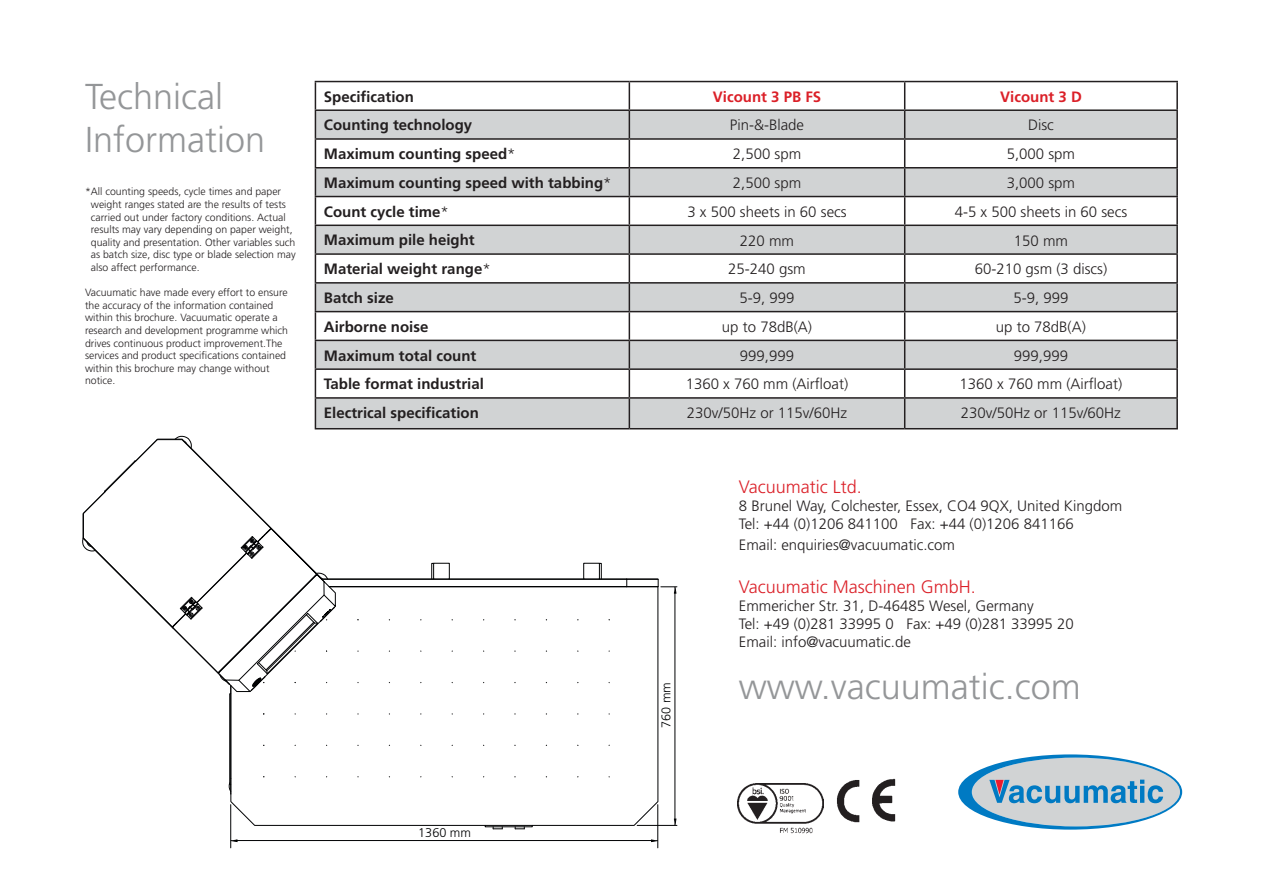
<style>
.page{position:relative;width:1263px;height:893px;background:#fff}
.page>*{position:absolute;margin:0;border:0;box-sizing:border-box;transform-origin:0 0}
.t1{font:300 36px/43.2px "Frutiger";color:#949698}
.t2{font:300 18px "Frutiger";color:#db2028}
.t3{font:300 15px/18px "Frutiger";color:#231f20}
.t4{font:700 15px "Frutiger";color:#231f20}
.t5{font:700 15px "Frutiger";color:#db2028}
.t6{font:300 12.6px "Frutiger";color:#010203}
.t7{font:300 10.5px/12.6px "Frutiger";color:#231f20}
.s1{font-weight:300}
</style>
<div class="page">
<svg style="left:316px;top:111px;width:860px;height:317px;fill:#d1d3d4"></svg>
<hr style="left:315px;top:81px;width:314px;height:1px;background:#231f20">
<hr style="left:629px;top:81px;width:276px;height:1px;background:#231f20">
<hr style="left:905px;top:81px;width:273px;height:1px;background:#231f20">
<hr style="left:1176px;top:82px;width:2px;height:27px;background:#231f20">
<hr style="left:315px;top:109px;width:314px;height:2px;background:#231f20">
<hr style="left:629px;top:109px;width:276px;height:2px;background:#231f20">
<hr style="left:905px;top:109px;width:273px;height:2px;background:#231f20">
<hr style="left:1176px;top:111px;width:2px;height:27px;background:#231f20">
<hr style="left:315px;top:138px;width:314px;height:2px;background:#231f20">
<hr style="left:629px;top:138px;width:276px;height:2px;background:#231f20">
<hr style="left:905px;top:138px;width:273px;height:2px;background:#231f20">
<hr style="left:1176px;top:140px;width:2px;height:27px;background:#231f20">
<hr style="left:315px;top:167px;width:314px;height:2px;background:#231f20">
<hr style="left:629px;top:167px;width:276px;height:2px;background:#231f20">
<hr style="left:905px;top:167px;width:273px;height:2px;background:#231f20">
<hr style="left:1176px;top:169px;width:2px;height:27px;background:#231f20">
<hr style="left:315px;top:196px;width:314px;height:1px;background:#231f20">
<hr style="left:629px;top:196px;width:276px;height:1px;background:#231f20">
<hr style="left:905px;top:196px;width:273px;height:1px;background:#231f20">
<hr style="left:1176px;top:197px;width:2px;height:28px;background:#231f20">
<hr style="left:315px;top:225px;width:314px;height:1px;background:#231f20">
<hr style="left:629px;top:225px;width:276px;height:1px;background:#231f20">
<hr style="left:905px;top:225px;width:273px;height:1px;background:#231f20">
<hr style="left:1176px;top:226px;width:2px;height:27px;background:#231f20">
<hr style="left:315px;top:253px;width:314px;height:2px;background:#231f20">
<hr style="left:629px;top:253px;width:276px;height:2px;background:#231f20">
<hr style="left:905px;top:253px;width:273px;height:2px;background:#231f20">
<hr style="left:1176px;top:255px;width:2px;height:27px;background:#231f20">
<hr style="left:315px;top:282px;width:314px;height:2px;background:#231f20">
<hr style="left:629px;top:282px;width:276px;height:2px;background:#231f20">
<hr style="left:905px;top:282px;width:273px;height:2px;background:#231f20">
<hr style="left:1176px;top:284px;width:2px;height:27px;background:#231f20">
<hr style="left:315px;top:311px;width:314px;height:1px;background:#231f20">
<hr style="left:629px;top:311px;width:276px;height:1px;background:#231f20">
<hr style="left:905px;top:311px;width:273px;height:1px;background:#231f20">
<hr style="left:1176px;top:312px;width:2px;height:28px;background:#231f20">
<hr style="left:315px;top:340px;width:314px;height:1px;background:#231f20">
<hr style="left:629px;top:340px;width:276px;height:1px;background:#231f20">
<hr style="left:905px;top:340px;width:273px;height:1px;background:#231f20">
<hr style="left:1176px;top:341px;width:2px;height:27px;background:#231f20">
<hr style="left:315px;top:368px;width:314px;height:2px;background:#231f20">
<hr style="left:629px;top:368px;width:276px;height:2px;background:#231f20">
<hr style="left:905px;top:368px;width:273px;height:2px;background:#231f20">
<hr style="left:1176px;top:370px;width:2px;height:27px;background:#231f20">
<hr style="left:315px;top:397px;width:314px;height:2px;background:#231f20">
<svg style="left:315px;top:82px;width:1px;height:346px"></svg>
<hr style="left:629px;top:397px;width:276px;height:2px;background:#231f20">
<svg style="left:629px;top:82px;width:1px;height:346px"></svg>
<hr style="left:905px;top:397px;width:273px;height:2px;background:#231f20">
<svg style="left:904px;top:82px;width:1px;height:346px"></svg>
<hr style="left:1176px;top:399px;width:2px;height:29px;background:#231f20">
<hr style="left:315px;top:428px;width:314px;height:1px;background:#231f20">
<hr style="left:629px;top:428px;width:276px;height:1px;background:#231f20">
<hr style="left:905px;top:428px;width:273px;height:1px;background:#231f20">
<div style="left:485px;top:825px;width:48px;height:2px;border:1px solid #010203"></div>
<svg style="left:230px;top:587px;width:429px;height:239px"></svg>
<hr style="left:322px;top:579px;width:336px;height:1px;background:#010203">
<div style="left:328px;top:586px;width:299px;height:1px;border:1px solid #010203"></div>
<div style="left:583px;top:563px;width:17px;height:16px;border:1px solid #010203"></div>
<svg style="left:244px;top:562px;width:281px;height:268px"></svg>
<svg style="left:82px;top:436px;width:254px;height:359px"></svg>
<hr style="left:230px;top:805px;width:1px;height:43px;background:#010203">
<hr style="left:657px;top:805px;width:1px;height:43px;background:#010203">
<hr style="left:237px;top:840px;width:415px;height:1px;background:#010203">
<svg style="left:230px;top:839px;width:8px;height:3px"></svg>
<svg style="left:651px;top:839px;width:8px;height:3px"></svg>
<hr style="left:637px;top:825px;width:40px;height:1px;background:#010203">
<hr style="left:674px;top:593px;width:1px;height:226px;background:#010203">
<svg style="left:673px;top:818px;width:4px;height:8px"></svg>
<svg style="left:599px;top:563px;width:78px;height:31px"></svg>
<svg style="left:958px;top:754px;width:224px;height:76px"></svg>
<img style="left:837px;top:778px;width:59px;height:45px">
<img style="left:738px;top:784px;width:85px;height:50px">
<h1 class="t1" style="left:85px;top:75px;width:182px">Technical<br>Information</h1>
<p class="t7" style="left:91px;top:185px;width:206px;text-indent:-6px">* All counting speeds, cycle times and paper weight ranges stated are the results of tests carried out under factory conditions. Actual results may vary depending on paper weight, quality and presentation. Other variables such as batch size, disc type or blade selection may also affect performance.</p>
<p class="t7" style="left:85px;top:286px;width:205px">Vacuumatic have made every effort to ensure the accuracy of the information contained within this brochure. Vacuumatic operate a research and development programme which drives continuous product improvement.The services and product specifications contained within this brochure may change without notice.</p>
<h3 class="t4" style="left:324px;top:88px;width:92px">Specification</h3>
<h3 class="t5" style="left:713px;top:88px;width:110px">Vicount 3 PB FS</h3>
<h3 class="t5" style="left:1000px;top:88px;width:83px">Vicount 3 D</h3>
<h3 class="t4" style="left:324px;top:116px;width:150px">Counting technology</h3>
<h3 class="t3" style="left:730px;top:116px;width:76px">Pin-&amp;-Blade</h3>
<h3 class="t3" style="left:1028px;top:116px;width:27px">Disc</h3>
<h3 class="t4" style="left:324px;top:145px;width:193px">Maximum counting speed<span class="s1">*</span></h3>
<h3 class="t3" style="left:733px;top:145px;width:70px">2,500 spm</h3>
<h3 class="t3" style="left:1007px;top:145px;width:70px">5,000 spm</h3>
<h3 class="t4" style="left:324px;top:174px;width:289px">Maximum counting speed with tabbing<span class="s1">*</span></h3>
<h3 class="t3" style="left:733px;top:174px;width:70px">2,500 spm</h3>
<h3 class="t3" style="left:1007px;top:174px;width:70px">3,000 spm</h3>
<h3 class="t4" style="left:324px;top:203px;width:127px">Count cycle time<span class="s1">*</span></h3>
<h3 class="t3" style="left:687px;top:203px;width:161px">3 x 500 sheets in 60 secs</h3>
<h3 class="t3" style="left:955px;top:203px;width:174px">4-5 x 500 sheets in 60 secs</h3>
<h3 class="t4" style="left:324px;top:231px;width:152px">Maximum pile height</h3>
<h3 class="t3" style="left:740px;top:231px;width:56px">220 mm</h3>
<h3 class="t3" style="left:1014px;top:231px;width:56px">150 mm</h3>
<h3 class="t4" style="left:324px;top:260px;width:168px">Material weight range<span class="s1">*</span></h3>
<h3 class="t3" style="left:728px;top:260px;width:79px">25-240 gsm</h3>
<h3 class="t3" style="left:975px;top:260px;width:134px">60-210 gsm (3 discs)</h3>
<h3 class="t4" style="left:324px;top:289px;width:72px">Batch size</h3>
<h3 class="t3" style="left:739px;top:289px;width:57px">5-9, 999</h3>
<h3 class="t3" style="left:1013px;top:289px;width:57px">5-9, 999</h3>
<h3 class="t4" style="left:324px;top:318px;width:106px">Airborne noise</h3>
<h3 class="t3" style="left:722px;top:318px;width:92px">up to 78dB(A)</h3>
<h3 class="t3" style="left:996px;top:318px;width:92px">up to 78dB(A)</h3>
<h3 class="t4" style="left:324px;top:347px;width:154px">Maximum total count</h3>
<h3 class="t3" style="left:740px;top:346px;width:56px">999,999</h3>
<h3 class="t3" style="left:1014px;top:346px;width:56px">999,999</h3>
<h3 class="t4" style="left:324px;top:375px;width:162px">Table format industrial</h3>
<h3 class="t3" style="left:686px;top:375px;width:164px">1360 x 760 mm (Airfloat)</h3>
<h3 class="t3" style="left:960px;top:375px;width:164px">1360 x 760 mm (Airfloat)</h3>
<h3 class="t4" style="left:324px;top:404px;width:157px">Electrical specification</h3>
<h3 class="t3" style="left:687px;top:404px;width:162px">230v/50Hz or 115v/60Hz</h3>
<h3 class="t3" style="left:961px;top:404px;width:162px">230v/50Hz or 115v/60Hz</h3>
<p class="t6" style="left:659px;top:728px;width:47px;rotate:-90deg">760 mm</p>
<h2 class="t2" style="left:739px;top:476px;width:124px">Vacuumatic Ltd.</h2>
<h3 class="t3" style="left:739px;top:496px;width:385px">8 Brunel Way, Colchester, Essex, CO4 9QX, United Kingdom<br>Tel: +44 (0)1206 841100 Fax: +44 (0)1206 841166</h3>
<h3 class="t3" style="left:739px;top:536px;width:218px">Email: enquiries@vacuumatic.com</h3>
<h2 class="t2" style="left:739px;top:577px;width:239px">Vacuumatic Maschinen GmbH.</h2>
<h3 class="t3" style="left:739px;top:597px;width:336px">Emmericher Str. 31, D-46485 Wesel, Germany<br>Tel: +49 (0)281 33995 0 Fax: +49 (0)281 33995 20<br>Email: info@vacuumatic.de</h3>
<h1 class="t1" style="left:739px;top:665px;width:343px">www.vacuumatic.com</h1>
<p class="t6" style="left:418px;top:826px;width:54px">1360 mm</p>
</div>
